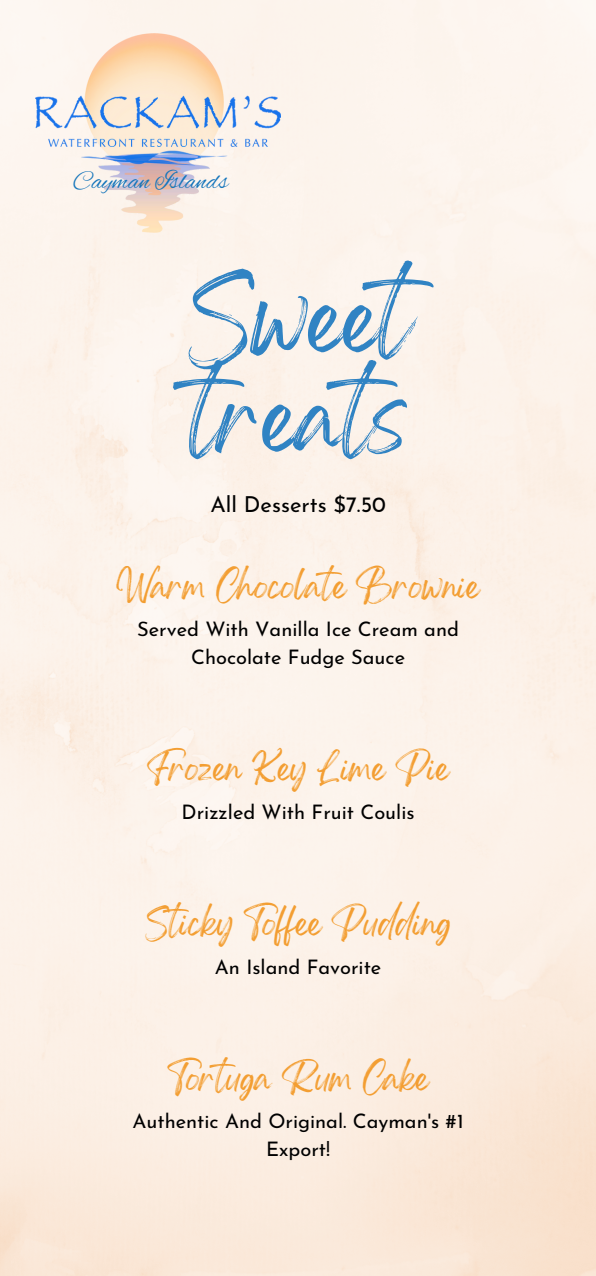
<style>
.page{position:relative;width:596px;height:1276px;background:#fff}
.page>*{position:absolute;margin:0;border:0;box-sizing:border-box;transform-origin:0 0}
.t1{font:71.3px/99.4px "Gellatio";color:#3083c3}
.t2{font:26px "Gellatio";color:#f39e32}
.t3{font:26px "Alex Brush";color:#1575bb}
.t4{font:22px "Josefin Sans";color:#000}
.t5{font:20px/27.8px "Josefin Sans";color:#000;text-align:center}
</style>
<div class="page">
<img style="left:0;top:0;width:596px;height:1276px">
<img style="left:35px;top:33px;width:245px;height:200px">
<p class="t3" style="left:73px;top:167px;width:157px">Cayman Islands</p>
<p class="t1" style="left:187px;top:293px;width:264px">Sweet treats</p>
<p class="t4" style="left:210px;top:495px;width:177px">All Desserts $7.50</p>
<p class="t2" style="left:117px;top:580px;width:364px">Warm Chocolate Brownie</p>
<p class="t5" style="left:137px;top:617px;width:323px">Served With Vanilla Ice Cream and<br>Chocolate Fudge Sauce</p>
<p class="t2" style="left:147px;top:762px;width:303px">Frozen Key Lime Pie</p>
<p class="t5" style="left:181px;top:800px;width:234px">Drizzled With Fruit Coulis</p>
<p class="t2" style="left:145px;top:917px;width:307px">Sticky Toffee Pudding</p>
<p class="t5" style="left:215px;top:954px;width:168px">An Island Favorite</p>
<p class="t2" style="left:168px;top:1071px;width:262px">Tortuga Rum Cake</p>
<p class="t5" style="left:132px;top:1109px;width:333px">Authentic And Original. Cayman's #1<br>Export!</p>
</div>
